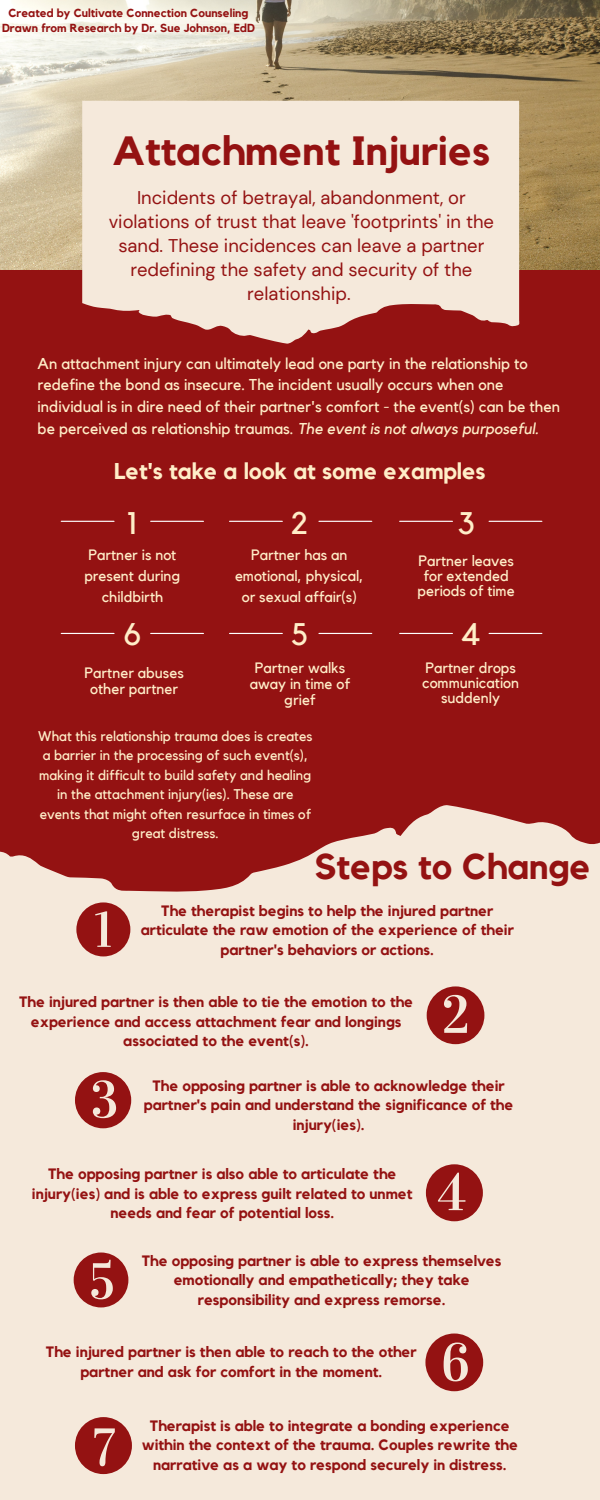
<style>
.page{position:relative;width:600px;height:1500px;background:#941212}
.page>*{position:absolute;margin:0;border:0;box-sizing:border-box;transform-origin:0 0}
.t1{font:700 40.7px "Kollektif";color:#941212}
.t2{font:700 35.7px "Kollektif";color:#941212}
.t3{font:31.1px "Kollektif";color:#ffeec8}
.t4{font:700 22.7px "Kollektif";color:#ffeec8}
.t5{font:18.4px/24px "DM Sans";color:#941212;text-align:center}
.t6{font:15.7px/21.8px "Kollektif";color:#ffeec8}
.t7{font:700 15px/19.5px "Kollektif";color:#941212;text-align:center}
.t8{font:15px/15px "Kollektif";color:#ffeec8;text-align:center}
.t9{font:14px/19.5px "Kollektif";color:#ffeec8;text-align:center}
.t10{font:700 11.6px "Kollektif";color:#941212}
.s1{font-style:italic}
</style>
<div class="page">
<svg style="left:0;top:805px;width:600px;height:460px;background:#ead1c4"></svg>
<div style="left:0;top:1265px;width:600px;height:235px;background:#f5e9db"></div>
<img style="left:0;top:0;width:600px;height:270px">
<hr style="left:400px;top:633px;width:52px;height:1px;background:#fff">
<hr style="left:489px;top:633px;width:53px;height:1px;background:#fff">
<hr style="left:230px;top:633px;width:52px;height:1px;background:#fff">
<hr style="left:319px;top:633px;width:53px;height:1px;background:#fff">
<hr style="left:61px;top:633px;width:53px;height:1px;background:#fff">
<hr style="left:151px;top:633px;width:52px;height:1px;background:#fff">
<hr style="left:400px;top:521px;width:52px;height:1px;background:#fff">
<hr style="left:489px;top:521px;width:53px;height:1px;background:#fff">
<hr style="left:230px;top:521px;width:52px;height:1px;background:#fff">
<hr style="left:319px;top:521px;width:53px;height:1px;background:#fff">
<hr style="left:61px;top:521px;width:53px;height:1px;background:#fff">
<hr style="left:151px;top:521px;width:52px;height:1px;background:#fff">
<svg style="left:82px;top:101px;width:438px;height:243px;background:#ebd3c7"></svg>
<svg style="left:76px;top:902px;width:54px;height:54px"></svg>
<svg style="left:427px;top:986px;width:57px;height:58px"></svg>
<svg style="left:75px;top:1072px;width:56px;height:56px"></svg>
<svg style="left:426px;top:1164px;width:57px;height:57px"></svg>
<svg style="left:74px;top:1253px;width:54px;height:54px"></svg>
<svg style="left:425px;top:1334px;width:58px;height:57px"></svg>
<svg style="left:75px;top:1417px;width:57px;height:57px"></svg>
<p class="t10" style="left:9px;top:8px;width:241px">Created by Cultivate Connection Counseling</p>
<p class="t10" style="left:2px;top:23px;width:254px">Drawn from Research by Dr. Sue Johnson, EdD</p>
<p class="t1" style="left:112px;top:132px;width:379px">Attachment Injuries</p>
<p class="t5" style="left:109px;top:186px;width:387px">Incidents of betrayal, abandonment, or violations of trust that leave 'footprints' in the sand. These incidences can leave a partner redefining the safety and security of the relationship.</p>
<p class="t6" style="left:38px;top:353px;width:524px">An attachment injury can ultimately lead one party in the relationship to redefine the bond as insecure. The incident usually occurs when one individual is in dire need of their partner's comfort - the event(s) can be then be perceived as relationship traumas. <span class="s1">The event is not always purposeful.</span></p>
<p class="t4" style="left:114px;top:461px;width:373px">Let's take a look at some examples</p>
<p class="t3" style="left:128px;top:509px;width:11px">1</p>
<p class="t8" style="left:85px;top:545px;width:97px;line-height:21px">Partner is not present during childbirth</p>
<p class="t3" style="left:123px;top:620px;width:19px">6</p>
<p class="t8" style="left:85px;top:665px;width:101px;line-height:15.8px">Partner abuses other partner</p>
<p class="t3" style="left:291px;top:509px;width:19px">2</p>
<p class="t8" style="left:235px;top:545px;width:130px;line-height:21px">Partner has an emotional, physical, or sexual affair(s)</p>
<p class="t3" style="left:291px;top:620px;width:18px">5</p>
<p class="t8" style="left:250px;top:661px;width:102px;line-height:15.8px">Partner walks away in time of grief</p>
<p class="t9" style="left:38px;top:727px;width:276px">What this relationship trauma does is creates a barrier in the processing of such event(s), making it difficult to build safety and healing in the attachment injury(ies). These are events that might often resurface in times of great distress.</p>
<p class="t3" style="left:458px;top:509px;width:18px">3</p>
<p class="t8" style="left:418px;top:554px;width:99px">Partner leaves for extended periods of time</p>
<p class="t3" style="left:461px;top:620px;width:21px">4</p>
<p class="t8" style="left:422px;top:661px;width:98px">Partner drops communication suddenly</p>
<p class="t2" style="left:315px;top:850px;width:278px">Steps to Change</p>
<p class="t7" style="left:141px;top:902px;width:375px">The therapist begins to help the injured partner articulate the raw emotion of the experience of their partner's behaviors or actions.</p>
<p class="t7" style="left:19px;top:993px;width:396px">The injured partner is then able to tie the emotion to the experience and access attachment fear and longings associated to the event(s).</p>
<p class="t7" style="left:144px;top:1076px;width:371px">The opposing partner is able to acknowledge their partner's pain and understand the significance of the injury(ies).</p>
<p class="t7" style="left:32px;top:1165px;width:382px">The opposing partner is also able to articulate the injury(ies) and is able to express guilt related to unmet needs and fear of potential loss.</p>
<p class="t7" style="left:142px;top:1251px;width:361px">The opposing partner is able to express themselves emotionally and empathetically; they take responsibility and express remorse.</p>
<p class="t7" style="left:46px;top:1343px;width:372px">The injured partner is then able to reach to the other partner and ask for comfort in the moment.</p>
<p class="t7" style="left:142px;top:1417px;width:378px">Therapist is able to integrate a bonding experience within the context of the trauma. Couples rewrite the narrative as a way to respond securely in distress.</p>
</div>
